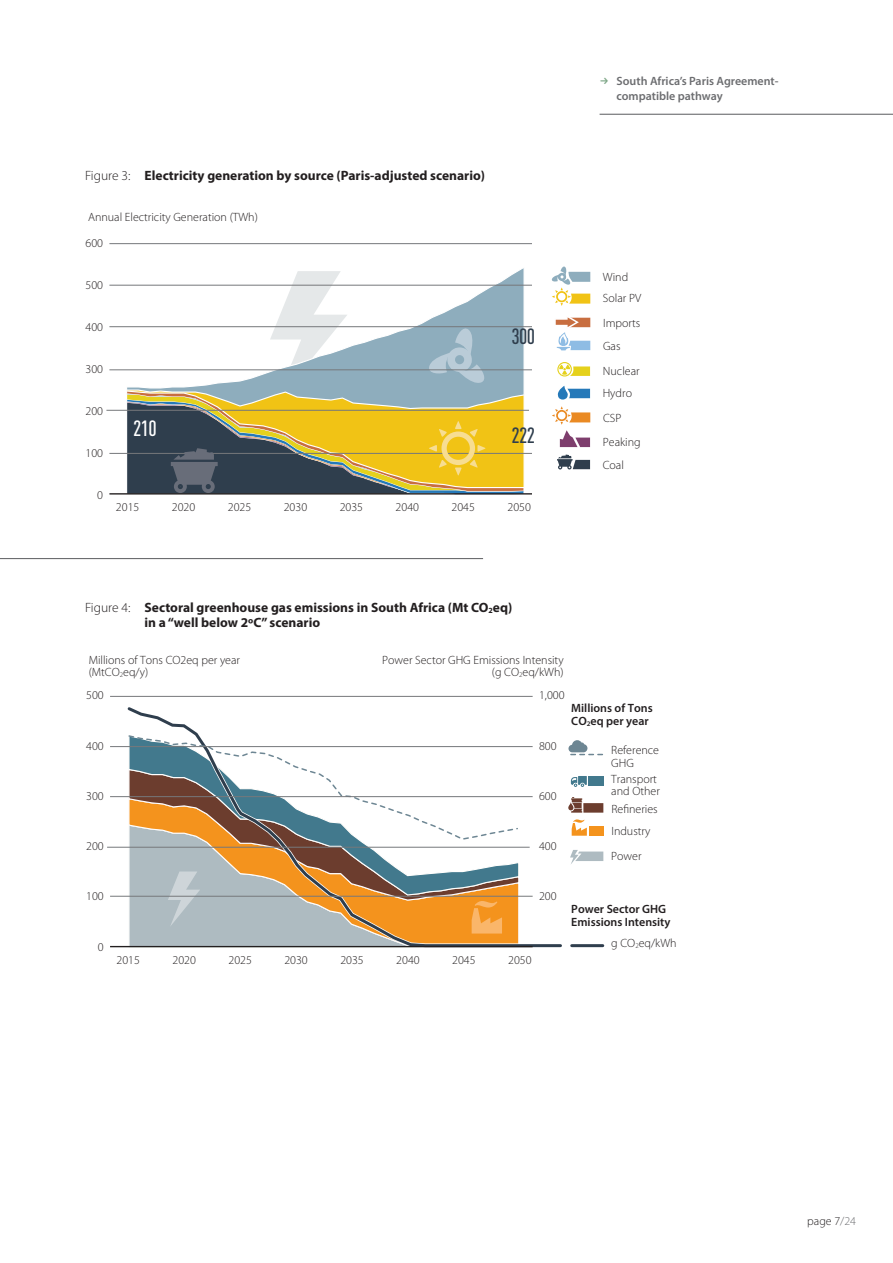
<style>
.page{position:relative;width:893px;height:1263px;background:#fff}
.page>*{position:absolute;margin:0;border:0;box-sizing:border-box;transform-origin:0 0}
.t1{font:500 condensed 21.75px "DIN Pro";letter-spacing:-.025em;color:#2f3e4d}
.t2{font:500 condensed 21.75px "DIN Pro";color:#fff}
.FIGURE___TABLE_TITLE{font:700 13.5px/15px "Myriad Pro";color:#231f20}
.t3{font:300 12px/12px "Myriad Pro";color:#231f20}
.t4{font:600 12px/12.8px "Myriad Pro";color:#231f20}
.t5{font:600 12px/15px "Myriad Pro";color:#6c6d70}
.s1{font-weight:300}
.s2{color:#6c6d70}
</style>
<div class="page">
<hr style="left:600px;top:114px;width:293px;height:1px;background:#6c6d70">
<hr style="left:0;top:558px;width:483px;height:1px;background:#6c6d70">
<svg style="left:551px;top:266px;width:39px;height:40px"></svg>
<svg style="left:557px;top:454px;width:33px;height:15px"></svg>
<svg style="left:552px;top:317px;width:38px;height:130px"></svg>
<hr style="left:106px;top:410px;width:423px;height:1px;background:#76787b">
<hr style="left:109px;top:493px;width:423px;height:1px;background:#231f20">
<hr style="left:109px;top:243px;width:423px;height:1px;background:#76787b">
<hr style="left:109px;top:326px;width:423px;height:1px;background:#76787b">
<hr style="left:109px;top:285px;width:423px;height:1px;background:#76787b">
<hr style="left:109px;top:370px;width:423px;height:1px;background:#76787b">
<hr style="left:109px;top:453px;width:423px;height:1px;background:#76787b">
<svg style="left:126px;top:271px;width:399px;height:223px"></svg>
<div style="left:583px;top:803px;width:20px;height:10px;background:#6c3d2e"></div>
<svg style="left:568px;top:797px;width:14px;height:16px"></svg>
<div style="left:588px;top:776px;width:15px;height:9px;background:#42798d"></div>
<div style="left:589px;top:826px;width:14px;height:10px;background:#f4931d"></div>
<svg style="left:572px;top:819px;width:15px;height:17px"></svg>
<svg style="left:570px;top:850px;width:33px;height:14px"></svg>
<svg style="left:568px;top:740px;width:35px;height:15px"></svg>
<svg style="left:125px;top:707px;width:437px;height:241px"></svg>
<hr style="left:572px;top:944px;width:31px;height:3px;background:#2f3e4d">
<svg style="left:127px;top:734px;width:392px;height:107px"></svg>
<svg style="left:571px;top:776px;width:16px;height:11px"></svg>
<svg style="left:168px;top:871px;width:32px;height:56px;background:#b9c4c9"></svg>
<hr style="left:107px;top:847px;width:423px;height:1px;background:#76787b">
<hr style="left:110px;top:946px;width:423px;height:1px;background:#231f20">
<hr style="left:110px;top:696px;width:423px;height:1px;background:#76787b">
<hr style="left:110px;top:746px;width:423px;height:1px;background:#76787b">
<hr style="left:110px;top:796px;width:423px;height:1px;background:#76787b">
<hr style="left:110px;top:896px;width:423px;height:1px;background:#76787b">
<p class="FIGURE___TABLE_TITLE" style="left:85px;top:168px;width:401px"><span class="s1">Figure 3:</span> Electricity generation by source (Paris-adjusted scenario)</p>
<p class="t3" style="left:88px;top:212px;width:171px">Annual Electricity Generation (TWh)</p>
<p class="t3" style="left:85px;top:237px;width:19px">600</p>
<p class="t3" style="left:85px;top:279px;width:19px">500</p>
<p class="t3" style="left:85px;top:321px;width:19px">400</p>
<p class="t3" style="left:85px;top:363px;width:19px">300</p>
<p class="t3" style="left:85px;top:405px;width:19px">200</p>
<p class="t3" style="left:85px;top:447px;width:19px">100</p>
<p class="t3" style="left:97px;top:489px;width:7px">0</p>
<p class="t2" style="left:133px;top:412px;width:25px">210</p>
<p class="t1" style="left:511px;top:320px;width:25px">300</p>
<p class="t1" style="left:511px;top:419px;width:25px">222</p>
<p class="t3" style="left:116px;top:501px;width:25px">2015</p>
<p class="t3" style="left:172px;top:501px;width:25px">2020</p>
<p class="t3" style="left:228px;top:501px;width:25px">2025</p>
<p class="t3" style="left:284px;top:501px;width:25px">2030</p>
<p class="t3" style="left:340px;top:501px;width:25px">2035</p>
<p class="t3" style="left:396px;top:501px;width:25px">2040</p>
<p class="t3" style="left:452px;top:501px;width:25px">2045</p>
<p class="t3" style="left:507px;top:501px;width:25px">2050</p>
<p class="FIGURE___TABLE_TITLE" style="left:145px;top:599px;width:369px;text-indent:-60px"><span class="s1">Figure 4:</span> Sectoral greenhouse gas emissions in South Africa (Mt CO<sub>2</sub>eq) in a “well below 2oC” scenario</p>
<p class="t3" style="left:89px;top:654px;width:153px">Millions of Tons CO2eq per year (MtCO<sub>2</sub>eq/y)</p>
<p class="t3" style="left:382px;top:654px;width:183px;text-align:right">Power Sector GHG Emissions Intensity (g CO<sub>2</sub>eq/kWh)</p>
<p class="t3" style="left:86px;top:690px;width:19px">500</p>
<p class="t3" style="left:539px;top:690px;width:27px">1,000</p>
<p class="t5" style="left:617px;top:73px;width:163px">South Africa’s Paris Agreement&shy;compatible pathway</p>
<p class="t3" style="left:603px;top:271px;width:27px">Wind</p>
<p class="t3" style="left:603px;top:292px;width:40px">Solar PV</p>
<p class="t3" style="left:603px;top:317px;width:39px">Imports</p>
<p class="t3" style="left:603px;top:360px;width:38px;line-height:22.6px">Nuclear<br>Hydro</p>
<p class="t3" style="left:603px;top:341px;width:19px">Gas</p>
<p class="t3" style="left:603px;top:412px;width:20px">CSP</p>
<p class="t3" style="left:603px;top:431px;width:40px;line-height:22.6px">Peaking<br>Coal</p>
<p class="t4" style="left:571px;top:701px;width:83px">Millions of Tons<br>CO<sub>2</sub>eq per year</p>
<p class="t3" style="left:86px;top:740px;width:19px">400</p>
<p class="t3" style="left:539px;top:740px;width:19px">800</p>
<p class="t3" style="left:611px;top:743px;width:49px;line-height:12.9px">Reference<br>GHG</p>
<p class="t3" style="left:86px;top:790px;width:19px">300</p>
<p class="t3" style="left:539px;top:790px;width:19px">600</p>
<p class="t3" style="left:611px;top:773px;width:50px">Transport and Other</p>
<p class="t3" style="left:611px;top:803px;width:48px">Refineries</p>
<p class="t3" style="left:611px;top:825px;width:40px">Industry</p>
<p class="t3" style="left:86px;top:840px;width:19px">200</p>
<p class="t3" style="left:539px;top:840px;width:19px">400</p>
<p class="t3" style="left:611px;top:850px;width:32px">Power</p>
<p class="t3" style="left:86px;top:891px;width:19px">100</p>
<p class="t3" style="left:539px;top:891px;width:19px">200</p>
<p class="t4" style="left:571px;top:902px;width:101px">Power Sector GHG<br>Emissions Intensity</p>
<p class="t3" style="left:98px;top:941px;width:7px">0</p>
<p class="t3" style="left:611px;top:937px;width:67px">g CO<sub>2</sub>eq/kWh</p>
<p class="t3" style="left:117px;top:954px;width:25px">2015</p>
<p class="t3" style="left:173px;top:954px;width:25px">2020</p>
<p class="t3" style="left:228px;top:954px;width:25px">2025</p>
<p class="t3" style="left:284px;top:954px;width:25px">2030</p>
<p class="t3" style="left:340px;top:954px;width:25px">2035</p>
<p class="t3" style="left:396px;top:954px;width:25px">2040</p>
<p class="t3" style="left:452px;top:954px;width:25px">2045</p>
<p class="t3" style="left:508px;top:954px;width:25px">2050</p>
<p class="t3" style="left:807px;top:1215px;width:50px">page 7<span class="s2">/24</span></p>
</div>
